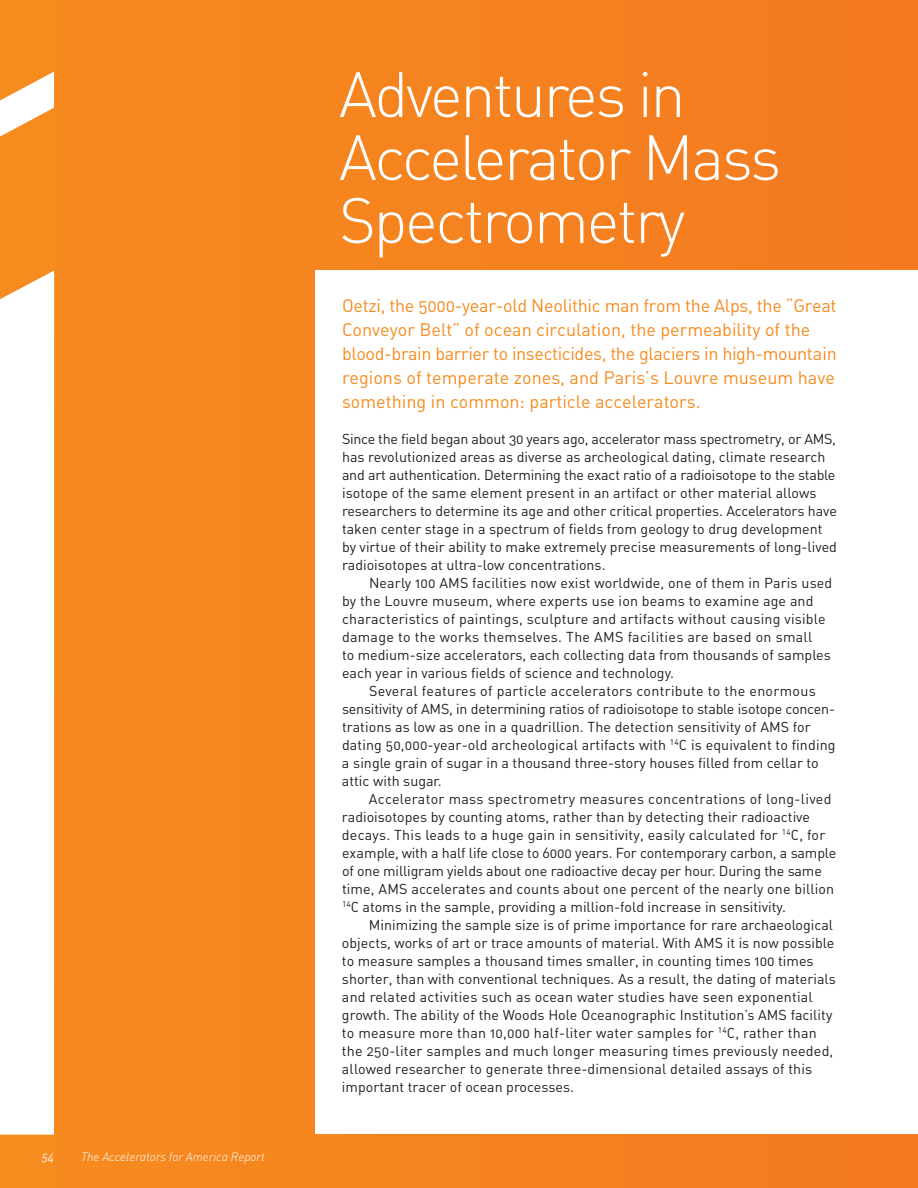
<style>
.page{position:relative;width:918px;height:1188px;background:#f6871f}
.page>*{position:absolute;margin:0;border:0;box-sizing:border-box;transform-origin:0 0}
.t1{font:63px/63px "DIN Light Alternate";letter-spacing:-.04em;color:#fff}
.t2{font:18px/24px "DIN Regular Alternate";color:#f68b1e}
.t3{font:14.25px/18px "DIN Regular Alternate";color:#231f20}
.t4{font:12px "DIN Light Italic Alt";color:#fff}
.t5{font:12px "DIN Regular Italic Alt";color:#fff}
</style>
<div class="page">
<div style="left:315px;top:270px;width:603px;height:864px;background:#fff"></div>
<svg style="left:0;top:72px;width:54px;height:65px"></svg>
<div style="left:0;top:271px;width:54px;height:864px;background:#fff"></div>
<p class="t5" style="left:42px;top:1149px;width:14px">54</p>
<p class="t4" style="left:81px;top:1149px;width:186px">The Accelerators for America Report</p>
<h1 class="t1" style="left:339px;top:60px;width:444px">Adventures in<br>Accelerator Mass<br>Spectrometry</h1>
<p class="t2" style="left:342px;top:293px;width:497px">Oetzi, the 5000-year-old Neolithic man from the Alps, the “Great Conveyor Belt” of ocean circulation, the permeability of the blood-brain barrier to insecticides, the glaciers in high-mountain regions of temperate zones, and Paris’s Louvre museum have something in common: particle accelerators.</p>
<p class="t3" style="left:342px;top:429px;width:496px">Since the feld began about 30 years ago, accelerator mass spectrometry, or AMS, has revolutionized areas as diverse as archeological dating, climate research and art authentication. Determining the exact ratio of a radioisotope to the stable isotope of the same element present in an artifact or other material allows researchers to determine its age and other critical properties. Accelerators have taken center stage in a spectrum of felds from geology to drug development by virtue of their ability to make extremely precise measurements of long-lived radioisotopes at ultra-low concentrations.</p>
<p class="t3" style="left:342px;top:573px;width:492px;text-indent:27px">Nearly 100 AMS facilities now exist worldwide, one of them in Paris used by the Louvre museum, where experts use ion beams to examine age and characteristics of paintings, sculpture and artifacts without causing visible damage to the works themselves. The AMS facilities are based on small<br>to medium-size accelerators, each collecting data from thousands of samples each year in various felds of science and technology.</p>
<p class="t3" style="left:342px;top:681px;width:495px;text-indent:27px">Several features of particle accelerators contribute to the enormous sensitivity of AMS, in determining ratios of radioisotope to stable isotope concen&shy;trations as low as one in a quadrillion. The detection sensitivity of AMS for dating 50,000-year-old archeological artifacts with <sup>14</sup>C is equivalent to fnding a single grain of sugar in a thousand three-story houses flled from cellar to attic with sugar.</p>
<p class="t3" style="left:342px;top:789px;width:496px;text-indent:27px">Accelerator mass spectrometry measures concentrations of long-lived radioisotopes by counting atoms, rather than by detecting their radioactive decays. This leads to a huge gain in sensitivity, easily calculated for <sup>14</sup>C, for example, with a half life close to 6000 years. For contemporary carbon, a sample of one milligram yields about one radioactive decay per hour. During the same time, AMS accelerates and counts about one percent of the nearly one billion <sup>14</sup>C atoms in the sample, providing a million-fold increase in sensitivity.</p>
<p class="t3" style="left:342px;top:915px;width:495px;text-indent:27px">Minimizing the sample size is of prime importance for rare archaeological objects, works of art or trace amounts of material. With AMS it is now possible to measure samples a thousand times smaller, in counting times 100 times shorter, than with conventional techniques. As a result, the dating of materials and related activities such as ocean water studies have seen exponential growth. The ability of the Woods Hole Oceanographic Institution’s AMS facility to measure more than 10,000 half-liter water samples for <sup>14</sup>C, rather than the 250-liter samples and much longer measuring times previously needed, allowed researcher to generate three-dimensional detailed assays of this important tracer of ocean processes.</p>
</div>
